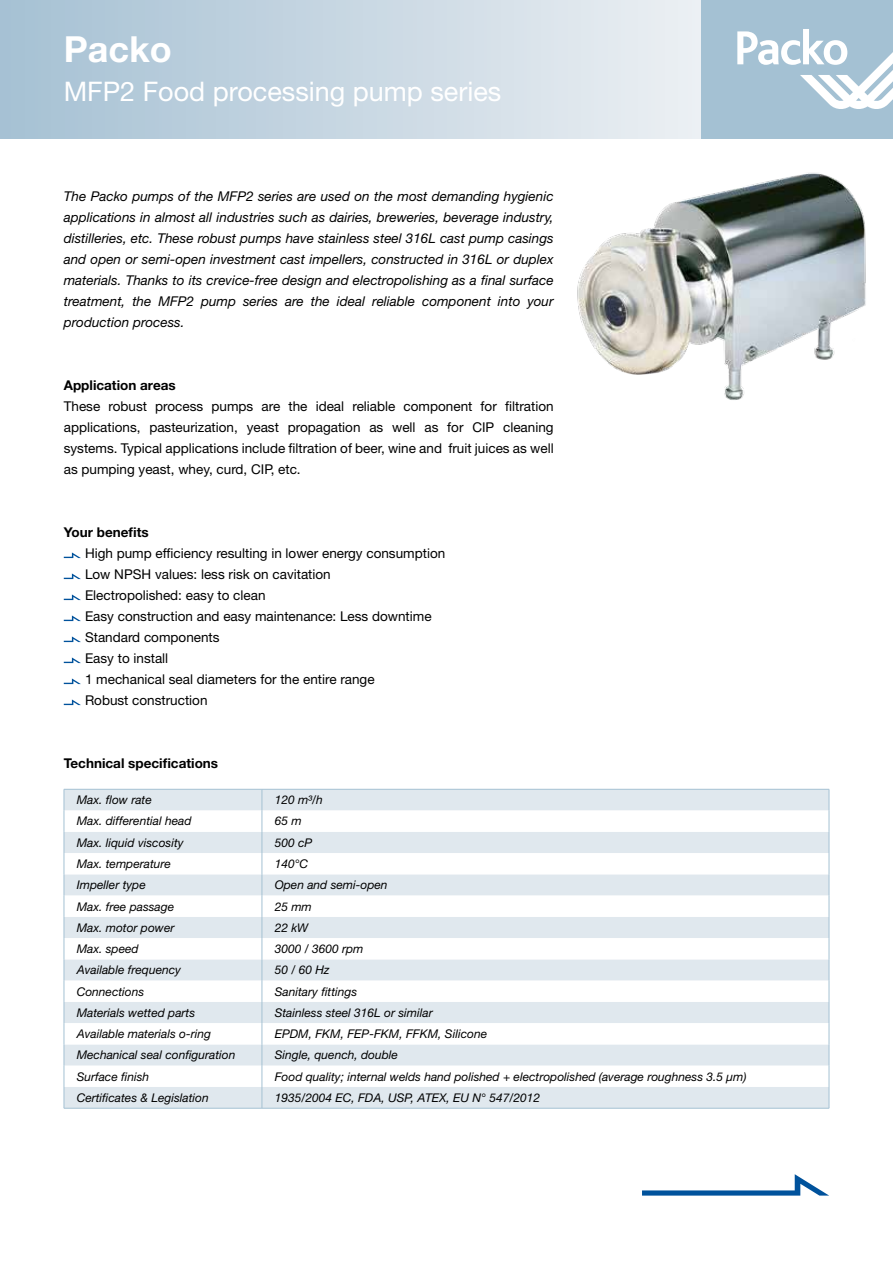
<style>
.page{position:relative;width:893px;height:1263px;background:#fff}
.page>*{position:absolute;margin:0;border:0;box-sizing:border-box;transform-origin:0 0}
.t1{font:700 36px "Helvetica Neue LT Std";color:#fff}
.t2{font:27px "Helvetica Neue LT Std";color:#fff}
.t3{font:13.5px/21px "Helvetica Neue LT Std";color:#000;text-align:justify}
.t4{font:italic 13.5px/21px "Helvetica Neue LT Std";color:#000;text-align:justify}
.t5{font:700 13.5px "Helvetica Neue LT Std";color:#000}
.t6{font:italic 12px "Helvetica Neue LT Std";color:#000}
</style>
<div class="page">
<svg style="left:0;top:0;width:702px;height:138px;background:#c8d7e2"></svg>
<div style="left:702px;top:0;width:191px;height:138px;background:#a4c1d3"></div>
<svg style="left:64px;top:552px;width:17px;height:6px"></svg>
<svg style="left:64px;top:573px;width:17px;height:6px"></svg>
<svg style="left:64px;top:594px;width:17px;height:6px"></svg>
<svg style="left:64px;top:615px;width:17px;height:6px"></svg>
<svg style="left:64px;top:636px;width:17px;height:6px"></svg>
<svg style="left:64px;top:657px;width:17px;height:6px"></svg>
<svg style="left:64px;top:678px;width:17px;height:6px"></svg>
<svg style="left:64px;top:699px;width:17px;height:6px"></svg>
<div style="left:65px;top:790px;width:764px;height:318px;background:#e0e8ee"></div>
<svg style="left:65px;top:810px;width:764px;height:277px"></svg>
<svg style="left:64px;top:790px;width:1px;height:318px"></svg>
<hr style="left:64px;top:789px;width:198px;height:1px;background:#a4c1d3">
<hr style="left:262px;top:789px;width:567px;height:1px;background:#a4c1d3">
<svg style="left:829px;top:789px;width:1px;height:319px"></svg>
<hr style="left:64px;top:1108px;width:198px;height:1px;background:#a4c1d3">
<hr style="left:262px;top:1108px;width:567px;height:1px;background:#a4c1d3">
<svg style="left:262px;top:790px;width:1px;height:318px"></svg>
<svg style="left:642px;top:1174px;width:186px;height:21px"></svg>
<svg style="left:737px;top:29px;width:156px;height:80px"></svg>
<img style="left:577px;top:173px;width:289px;height:227px">
<h1 class="t1" style="left:64px;top:27px;width:109px">Packo</h1>
<h2 class="t2" style="left:64px;top:76px;width:439px">MFP2 Food processing pump series</h2>
<p class="t4" style="left:64px;top:185px;width:491px">The Packo pumps of the MFP2 series are used on the most demanding hygienic applications in almost all industries such as dairies, breweries, beverage industry, distilleries, etc. These robust pumps have stainless steel 316L cast pump casings and open or semi-open investment cast impellers, constructed in 316L or duplex materials. Thanks to its crevice-free design and electropolishing as a final surface treatment, the MFP2 pump series are the ideal reliable component into your production process.</p>
<p class="t5" style="left:64px;top:377px;width:113px">Application areas</p>
<p class="t3" style="left:64px;top:396px;width:491px">These robust process pumps are the ideal reliable component for filtration applications, pasteurization, yeast propagation as well as for CIP cleaning systems. Typical applications include filtration of beer, wine and fruit juices as well as pumping yeast, whey, curd, CIP, etc.</p>
<p class="t5" style="left:64px;top:524px;width:87px">Your benefits</p>
<p class="t3" style="left:85px;top:543px;width:362px;text-align:left">High pump efficiency resulting in lower energy consumption Low NPSH values: less risk on cavitation<br>Electropolished: easy to clean<br>Easy construction and easy maintenance: Less downtime Standard components<br>Easy to install<br>1 mechanical seal diameters for the entire range<br>Robust construction</p>
<p class="t5" style="left:64px;top:755px;width:156px">Technical specifications</p>
<p class="t6" style="left:77px;top:793px;width:77px">Max. flow rate</p>
<p class="t6" style="left:275px;top:793px;width:50px">120 m³/h</p>
<p class="t6" style="left:77px;top:814px;width:116px">Max. differential head</p>
<p class="t6" style="left:275px;top:814px;width:28px">65 m</p>
<p class="t6" style="left:77px;top:835px;width:108px">Max. liquid viscosity</p>
<p class="t6" style="left:275px;top:835px;width:39px">500 cP</p>
<p class="t6" style="left:77px;top:856px;width:96px">Max. temperature</p>
<p class="t6" style="left:275px;top:856px;width:35px">140°C</p>
<p class="t6" style="left:77px;top:878px;width:71px">Impeller type</p>
<p class="t6" style="left:275px;top:878px;width:114px">Open and semi-open</p>
<p class="t6" style="left:77px;top:899px;width:99px">Max. free passage</p>
<p class="t6" style="left:275px;top:899px;width:39px">25 mm</p>
<p class="t6" style="left:77px;top:920px;width:99px">Max. motor power</p>
<p class="t6" style="left:275px;top:920px;width:35px">22 kW</p>
<p class="t6" style="left:77px;top:941px;width:64px">Max. speed</p>
<p class="t6" style="left:275px;top:941px;width:90px">3000 / 3600 rpm</p>
<p class="t6" style="left:77px;top:963px;width:106px">Available frequency</p>
<p class="t6" style="left:275px;top:963px;width:56px">50 / 60 Hz</p>
<p class="t6" style="left:77px;top:984px;width:69px">Connections</p>
<p class="t6" style="left:275px;top:984px;width:84px">Sanitary fittings</p>
<p class="t6" style="left:77px;top:1005px;width:120px">Materials wetted parts</p>
<p class="t6" style="left:275px;top:1005px;width:160px">Stainless steel 316L or similar</p>
<p class="t6" style="left:77px;top:1027px;width:136px">Available materials o-ring</p>
<p class="t6" style="left:275px;top:1027px;width:214px">EPDM, FKM, FEP-FKM, FFKM, Silicone</p>
<p class="t6" style="left:77px;top:1048px;width:160px">Mechanical seal configuration</p>
<p class="t6" style="left:275px;top:1048px;width:125px">Single, quench, double</p>
<p class="t6" style="left:77px;top:1069px;width:74px">Surface finish</p>
<p class="t6" style="left:275px;top:1069px;width:473px">Food quality; internal welds hand polished + electropolished (average roughness 3.5 μm)</p>
<p class="t6" style="left:77px;top:1090px;width:134px">Certificates &amp; Legislation</p>
<p class="t6" style="left:275px;top:1090px;width:267px">1935/2004 EC, FDA, USP, ATEX, EU N° 547/2012</p>
</div>
